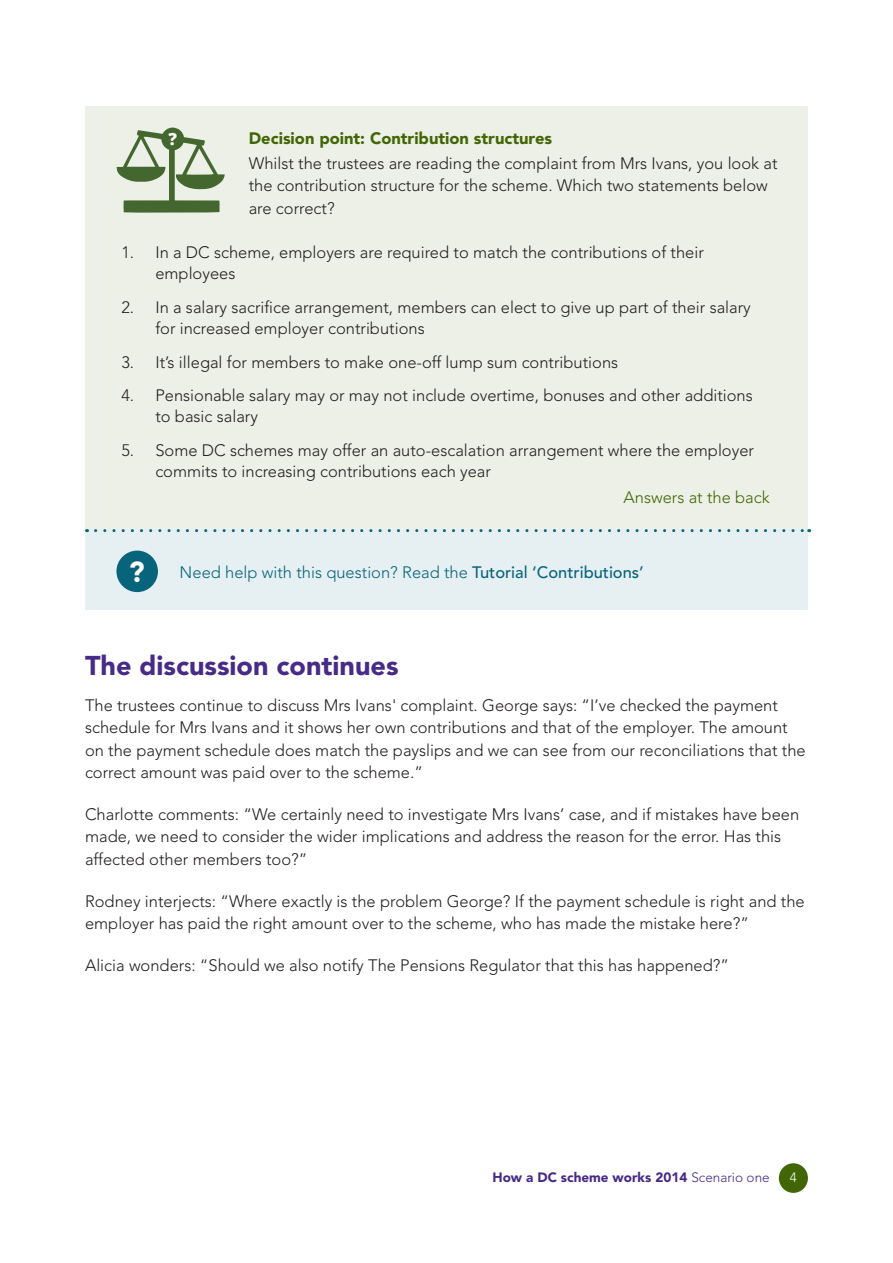
<style>
.page{position:relative;width:893px;height:1263px;background:#fff}
.page>*{position:absolute;margin:0;border:0;box-sizing:border-box;transform-origin:0 0}
.body_text{font:900 28.5px "Avenir LT Std";color:#fff}
.heading_2{font:900 27px "Avenir LT Std";color:#482a87}
.t1{font:800 16.95px "Open Sans";color:#fff}
.body_text-2{font:300 16.5px/22.5px "Avenir LT Std";color:#231f20}
.body_text-3{font:300 16.5px "Avenir LT Std";color:#08647a}
.heading_4{font:900 16.5px "Avenir LT Std";color:#426605}
.body_text-4{font:300 16.5px "Avenir LT Std";color:#426605}
.t2{font:900 13.5px "Avenir LT Std";color:#482a87}
.t3{font:300 13.5px "Avenir LT Std";color:#fff}
.s1{font-weight:500}
.s2{font-weight:300}
</style>
<div class="page">
<div style="left:779px;top:1163px;width:29px;height:30px;background:#426605;border-radius:50%"></div>
<div style="left:85px;top:106px;width:723px;height:423px;background:#ecf0e6"></div>
<svg style="left:116px;top:128px;width:109px;height:85px"></svg>
<div style="left:85px;top:529px;width:723px;height:80px;background:#e6eff2"></div>
<svg style="left:96px;top:529px;width:714px;height:3px"></svg>
<div style="left:116px;top:551px;width:42px;height:41px;background:#08647a;border-radius:50%"></div>
<p class="t1" style="left:168px;top:126px;width:10px">?</p>
<p class="heading_4" style="left:249px;top:129px;width:305px">Decision point: Contribution structures</p>
<p class="body_text-2" style="left:249px;top:152px;width:530px">Whilst the trustees are reading the complaint from Mrs Ivans, you look at the contribution structure for the scheme. Which two statements below are correct?</p>
<p class="body_text-2" style="left:155px;top:242px;width:550px;line-height:21px;text-indent:-34px">1. In a DC scheme, employers are required to match the contributions of their employees</p>
<p class="body_text-2" style="left:155px;top:297px;width:597px;line-height:21px;text-indent:-34px">2. In a salary sacrifice arrangement, members can elect to give up part of their salary for increased employer contributions</p>
<p class="body_text-2" style="left:121px;top:351px;width:498px">3. It’s illegal for members to make one-off lump sum contributions</p>
<p class="body_text-2" style="left:155px;top:385px;width:599px;line-height:21px;text-indent:-34px">4. Pensionable salary may or may not include overtime, bonuses and other additions to basic salary</p>
<p class="body_text-2" style="left:155px;top:440px;width:600px;line-height:21px;text-indent:-34px">5. Some DC schemes may offer an auto-escalation arrangement where the employer commits to increasing contributions each year</p>
<p class="body_text-4" style="left:624px;top:487px;width:148px">Answers at the back</p>
<p class="body_text" style="left:129px;top:555px;width:17px">?</p>
<p class="body_text-3" style="left:180px;top:562px;width:466px">Need help with this question? Read the <span class="s1">Tutorial ‘Contributions’</span></p>
<p class="heading_2" style="left:85px;top:650px;width:315px">The discussion continues</p>
<p class="body_text-2" style="left:85px;top:694px;width:722px">The trustees continue to discuss Mrs Ivans' complaint. George says: “I’ve checked the payment schedule for Mrs Ivans and it shows her own contributions and that of the employer. The amount on the payment schedule does match the payslips and we can see from our reconciliations that the correct amount was paid over to the scheme.”</p>
<p class="body_text-2" style="left:85px;top:803px;width:716px">Charlotte comments: “We certainly need to investigate Mrs Ivans’ case, and if mistakes have been made, we need to consider the wider implications and address the reason for the error. Has this affected other members too?”</p>
<p class="body_text-2" style="left:85px;top:890px;width:721px">Rodney interjects: “Where exactly is the problem George? If the payment schedule is right and the employer has paid the right amount over to the scheme, who has made the mistake here?”</p>
<p class="body_text-2" style="left:85px;top:954px;width:645px">Alicia wonders: “Should we also notify The Pensions Regulator that this has happened?”</p>
<p class="t2" style="left:492px;top:1169px;width:279px">How a DC scheme works 2014 <span class="s2">Scenario one</span></p>
<p class="t3" style="left:790px;top:1170px;width:9px">4</p>
</div>
